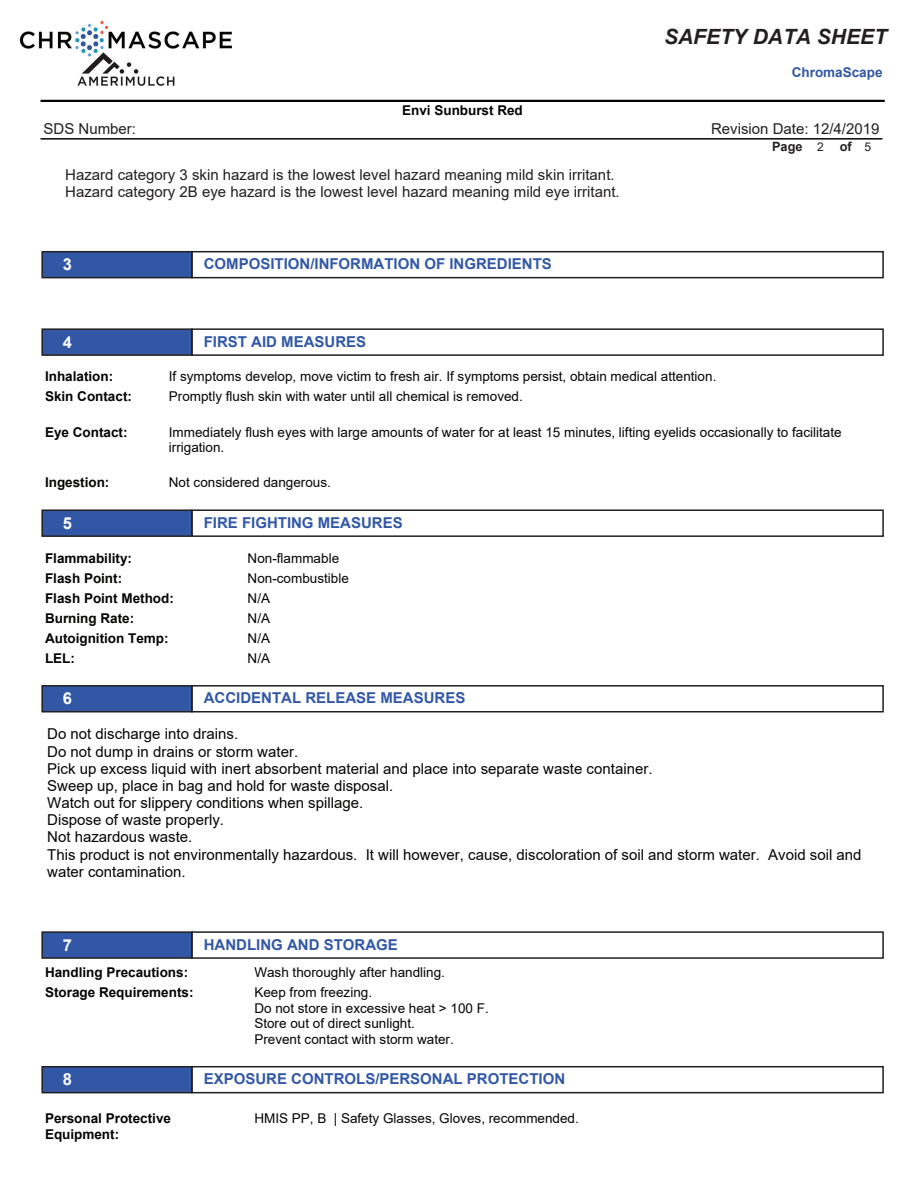
<style>
.page{position:relative;width:920px;height:1188px;background:#fff}
.page>*{position:absolute;margin:0;border:0;box-sizing:border-box;transform-origin:0 0}
.t1{font:italic 700 21px "Arial";color:#231f20}
.t2{font:700 16.5px "Arial";color:#fff}
.t3{font:15px/17.1px "Arial";color:#040503}
.t4{font:15px/17.2px "Arial";color:#231f20}
.t5{font:700 15px "Arial";color:#3258a5}
.t6{font:13.5px/15.5px "Arial";color:#040503}
.t7{font:700 13.5px/15.5px "Arial";color:#040503}
.t8{font:700 13.5px "Arial";color:#3258a5}
.t9{font:700 12.75px "Arial";color:#231f20}
.s1{font-weight:400;font-size:12px}
</style>
<div class="page">
<div style="left:42px;top:252px;width:150px;height:26px;background:#3258a5"></div>
<div style="left:41px;top:251px;width:152px;height:27px;border:2px solid #231f20"></div>
<div style="left:191px;top:251px;width:692px;height:27px;border:2px solid #231f20"></div>
<div style="left:42px;top:329px;width:150px;height:26px;background:#3258a5"></div>
<div style="left:41px;top:328px;width:152px;height:28px;border:2px solid #231f20"></div>
<div style="left:191px;top:328px;width:692px;height:28px;border:2px solid #231f20"></div>
<div style="left:42px;top:510px;width:150px;height:26px;background:#3258a5"></div>
<div style="left:41px;top:509px;width:152px;height:28px;border:2px solid #231f20"></div>
<div style="left:191px;top:509px;width:692px;height:28px;border:2px solid #231f20"></div>
<div style="left:42px;top:686px;width:150px;height:26px;background:#3258a5"></div>
<div style="left:41px;top:685px;width:152px;height:27px;border:2px solid #231f20"></div>
<div style="left:191px;top:685px;width:692px;height:27px;border:2px solid #231f20"></div>
<div style="left:42px;top:932px;width:150px;height:26px;background:#3258a5"></div>
<div style="left:41px;top:931px;width:152px;height:28px;border:2px solid #231f20"></div>
<div style="left:191px;top:931px;width:692px;height:28px;border:2px solid #231f20"></div>
<div style="left:42px;top:1067px;width:150px;height:26px;background:#3258a5"></div>
<div style="left:41px;top:1066px;width:152px;height:27px;border:2px solid #231f20"></div>
<div style="left:191px;top:1066px;width:692px;height:27px;border:2px solid #231f20"></div>
<hr style="left:40px;top:138px;width:842px;height:2px;background:#050503">
<hr style="left:40px;top:100px;width:844px;height:2px;background:#040503">
<img style="left:77px;top:85px;width:98px;height:1px">
<img style="left:21px;top:21px;width:210px;height:64px">
<p class="t7" style="left:402px;top:103px;width:122px">Envi Sunburst Red</p>
<h1 class="t1" style="left:664px;top:22px;width:224px">SAFETY DATA SHEET</h1>
<p class="t8" style="left:791px;top:63px;width:92px">ChromaScape</p>
<p class="t4" style="left:44px;top:120px;width:94px">SDS Number:</p>
<p class="t4" style="left:711px;top:120px;width:170px">Revision Date: 12/4/2019</p>
<p class="t9" style="left:772px;top:138px;width:100px">Page <span class="s1">2</span> of <span class="s1">5</span></p>
<p class="t4" style="left:65px;top:166px;width:556px">Hazard category 3 skin hazard is the lowest level hazard meaning mild skin irritant.<br>Hazard category 2B eye hazard is the lowest level hazard meaning mild eye irritant.</p>
<p class="t2" style="left:63px;top:253px;width:11px">3</p>
<p class="t5" style="left:204px;top:253px;width:349px">COMPOSITION/INFORMATION OF INGREDIENTS</p>
<p class="t2" style="left:63px;top:330px;width:11px">4</p>
<p class="t5" style="left:204px;top:331px;width:164px">FIRST AID MEASURES</p>
<p class="t7" style="left:45px;top:369px;width:70px">Inhalation:</p>
<p class="t6" style="left:169px;top:369px;width:549px">If symptoms develop, move victim to fresh air. If symptoms persist, obtain medical attention.</p>
<p class="t7" style="left:45px;top:389px;width:88px">Skin Contact:</p>
<p class="t6" style="left:169px;top:389px;width:355px">Promptly flush skin with water until all chemical is removed.</p>
<p class="t7" style="left:45px;top:424px;width:84px">Eye Contact:</p>
<p class="t6" style="left:169px;top:424px;width:674px">Immediately flush eyes with large amounts of water for at least 15 minutes, lifting eyelids occasionally to facilitate irrigation.</p>
<p class="t7" style="left:45px;top:475px;width:66px">Ingestion:</p>
<p class="t6" style="left:169px;top:475px;width:164px">Not considered dangerous.</p>
<p class="t2" style="left:63px;top:511px;width:11px">5</p>
<p class="t5" style="left:204px;top:512px;width:200px">FIRE FIGHTING MEASURES</p>
<p class="t7" style="left:45px;top:551px;width:88px">Flammability:</p>
<p class="t6" style="left:248px;top:551px;width:93px">Non-flammable</p>
<p class="t7" style="left:45px;top:571px;width:79px">Flash Point:</p>
<p class="t6" style="left:248px;top:571px;width:103px">Non-combustible</p>
<p class="t7" style="left:45px;top:611px;width:91px">Burning Rate:</p>
<p class="t6" style="left:248px;top:611px;width:24px">N/A</p>
<p class="t7" style="left:45px;top:591px;width:130px">Flash Point Method:</p>
<p class="t6" style="left:248px;top:591px;width:24px">N/A</p>
<p class="t7" style="left:45px;top:631px;width:125px">Autoignition Temp:</p>
<p class="t6" style="left:248px;top:630px;width:24px">N/A</p>
<p class="t7" style="left:45px;top:651px;width:31px">LEL:</p>
<p class="t6" style="left:248px;top:650px;width:24px">N/A</p>
<p class="t2" style="left:63px;top:687px;width:11px">6</p>
<p class="t5" style="left:204px;top:688px;width:263px">ACCIDENTAL RELEASE MEASURES</p>
<p class="t3" style="left:47px;top:726px;width:815px">Do not discharge into drains.<br>Do not dump in drains or storm water.<br>Pick up excess liquid with inert absorbent material and place into separate waste container.<br>Sweep up, place in bag and hold for waste disposal.<br>Watch out for slippery conditions when spillage.<br>Dispose of waste properly.<br>Not hazardous waste.<br>This product is not environmentally hazardous. It will however, cause, discoloration of soil and storm water. Avoid soil and water contamination.</p>
<p class="t2" style="left:63px;top:933px;width:11px">7</p>
<p class="t5" style="left:204px;top:934px;width:196px">HANDLING AND STORAGE</p>
<p class="t7" style="left:45px;top:965px;width:145px">Handling Precautions:</p>
<p class="t6" style="left:254px;top:965px;width:192px">Wash thoroughly after handling.</p>
<p class="t7" style="left:45px;top:985px;width:150px">Storage Requirements:</p>
<p class="t6" style="left:254px;top:985px;width:236px">Keep from freezing.<br>Do not store in excessive heat &gt; 100 F.<br>Store out of direct sunlight.<br>Prevent contact with storm water.</p>
<p class="t2" style="left:63px;top:1068px;width:11px">8</p>
<p class="t5" style="left:204px;top:1069px;width:363px">EXPOSURE CONTROLS/PERSONAL PROTECTION</p>
<p class="t7" style="left:45px;top:1111px;width:127px">Personal Protective<br>Equipment:</p>
<p class="t6" style="left:254px;top:1111px;width:326px">HMIS PP, B | Safety Glasses, Gloves, recommended.</p>
</div>
